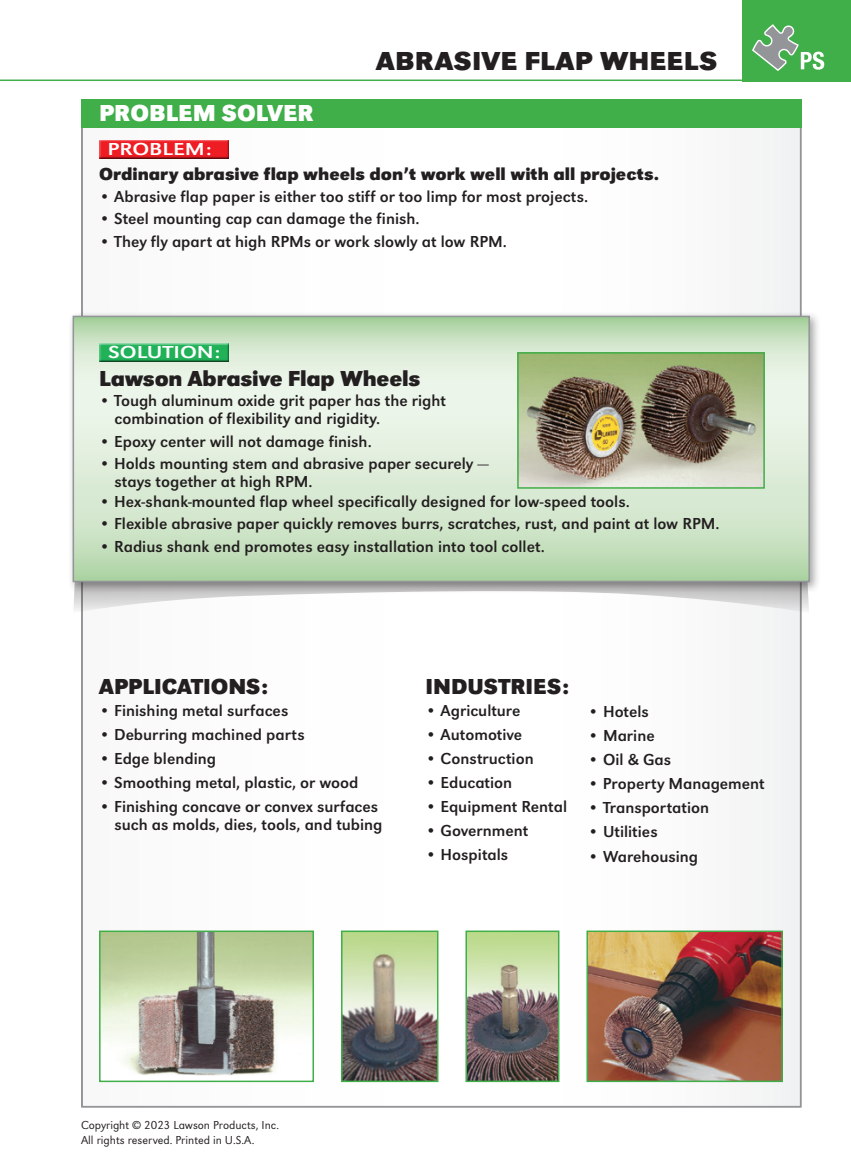
<style>
.page{position:relative;width:851px;height:1175px;background:#fff}
.page>*{position:absolute;margin:0;border:0;box-sizing:border-box;transform-origin:0 0}
.t1{font:700 27px "URW Grotesk Wid";color:#231f20}
.t2{font:700 24px "URW Grotesk";color:#fff}
.t3{font:700 22.5px "URW Grotesk";letter-spacing:-.005em;color:#231f20}
.t4{font:700 18px "URW Grotesk";color:#231f20}
.t5{font:18px "URW Grotesk";color:#fff;scale:1.25 1}
.t6{font:16.5px/18px "URW Grotesk";color:#231f20}
.t7{font:300 12px/15px "URW Grotesk";color:#231f20}
</style>
<div class="page">
<div style="left:742px;top:0;width:108px;height:81px;background:#40ae49"></div>
<hr style="left:0;top:80px;width:850px;height:1px;background:#40ae49">
<svg style="left:752px;top:24px;width:72px;height:47px"></svg>
<div style="left:81px;top:99px;width:720px;height:29px;background:#40ae49"></div>
<div style="left:98px;top:139px;width:132px;height:21px;background:#231f20;opacity:.75"></div>
<img style="left:589px;top:933px;width:190px;height:146px">
<div style="left:586px;top:930px;width:196px;height:152px;border:2px solid #40ae49"></div>
<img style="left:102px;top:933px;width:209px;height:143px">
<div style="left:99px;top:930px;width:215px;height:152px;border:2px solid #40ae49"></div>
<img style="left:468px;top:933px;width:88px;height:146px">
<div style="left:465px;top:930px;width:94px;height:152px;border:2px solid #40ae49"></div>
<img style="left:344px;top:933px;width:91px;height:146px">
<div style="left:341px;top:930px;width:97px;height:152px;border:2px solid #40ae49"></div>
<svg style="left:74px;top:593px;width:735px;height:20px"></svg>
<div style="left:67px;top:310px;width:754px;height:283px;background:#231f20;opacity:.4"></div>
<svg style="left:76px;top:319px;width:730px;height:260px;background:#d3e7ce"></svg>
<div style="left:73px;top:316px;width:736px;height:266px;border:2px solid #939598"></div>
<div style="left:98px;top:341px;width:132px;height:21px;background:#cee4c8"></div>
<div style="left:98px;top:342px;width:132px;height:22px;background:#231f20;opacity:.75"></div>
<img style="left:520px;top:355px;width:241px;height:130px">
<div style="left:517px;top:352px;width:247px;height:136px;border:2px solid #40ae49"></div>
<h2 class="t2" style="left:99px;top:99px;width:216px">PROBLEM SOLVER</h2>
<h1 class="t1" style="left:376px;top:45px;width:342px">ABRASIVE FLAP WHEELS</h1>
<p class="t5" style="left:107px;top:138px;width:85px">PROBLEM:</p>
<p class="t6" style="left:99px;top:187px;width:490px">• Abrasive flap paper is either too stiff or too limp for most projects.</p>
<p class="t6" style="left:99px;top:210px;width:322px">• Steel mounting cap can damage the finish.</p>
<p class="t6" style="left:99px;top:232px;width:409px">• They fly apart at high RPMs or work slowly at low RPM.</p>
<p class="t4" style="left:99px;top:163px;width:561px">Ordinary abrasive flap wheels don’t work well with all projects.</p>
<p class="t5" style="left:108px;top:341px;width:91px">SOLUTION:</p>
<p class="t6" style="left:114px;top:392px;width:333px;text-indent:-15px">• Tough aluminum oxide grit paper has the right combination of flexibility and rigidity.</p>
<p class="t6" style="left:99px;top:432px;width:274px">• Epoxy center will not damage finish.</p>
<p class="t6" style="left:114px;top:455px;width:376px;text-indent:-15px">• Holds mounting stem and abrasive paper securely — stays together at high RPM.</p>
<p class="t6" style="left:99px;top:492px;width:532px">• Hex-shank-mounted flap wheel specifically designed for low-speed tools.</p>
<p class="t6" style="left:99px;top:515px;width:622px">• Flexible abrasive paper quickly removes burrs, scratches, rust, and paint at low RPM.</p>
<p class="t6" style="left:99px;top:537px;width:447px">• Radius shank end promotes easy installation into tool collet.</p>
<h3 class="t3" style="left:99px;top:365px;width:323px">Lawson Abrasive Flap Wheels</h3>
<h3 class="t3" style="left:99px;top:672px;width:171px">APPLICATIONS:</h3>
<p class="t6" style="left:99px;top:702px;width:191px">• Finishing metal surfaces</p>
<p class="t6" style="left:99px;top:726px;width:207px">• Deburring machined parts</p>
<p class="t6" style="left:99px;top:750px;width:118px">• Edge blending</p>
<p class="t6" style="left:99px;top:774px;width:261px">• Smoothing metal, plastic, or wood</p>
<p class="t6" style="left:99px;top:798px;width:285px;text-align:right">• Finishing concave or convex surfaces such as molds, dies, tools, and tubing</p>
<h3 class="t3" style="left:425px;top:672px;width:145px">INDUSTRIES:</h3>
<p class="t6" style="left:425px;top:702px;width:96px">• Agriculture</p>
<p class="t6" style="left:425px;top:726px;width:98px">• Automotive</p>
<p class="t6" style="left:425px;top:750px;width:110px">• Construction</p>
<p class="t6" style="left:425px;top:774px;width:88px">• Education</p>
<p class="t6" style="left:425px;top:798px;width:143px">• Equipment Rental</p>
<p class="t6" style="left:425px;top:822px;width:104px">• Government</p>
<p class="t6" style="left:425px;top:846px;width:84px">• Hospitals</p>
<p class="t6" style="left:588px;top:703px;width:62px">• Hotels</p>
<p class="t6" style="left:588px;top:727px;width:68px">• Marine</p>
<p class="t6" style="left:588px;top:751px;width:85px">• Oil &amp; Gas</p>
<p class="t6" style="left:588px;top:775px;width:178px">• Property Management</p>
<p class="t6" style="left:588px;top:799px;width:123px">• Transportation</p>
<p class="t6" style="left:588px;top:823px;width:71px">• Utilities</p>
<p class="t6" style="left:588px;top:847px;width:112px">• Warehousing</p>
<p class="t7" style="left:81px;top:1118px;width:199px">Copyright © 2023 Lawson Products, Inc.<br>All rights reserved. Printed in U.S.A.</p>
</div>
